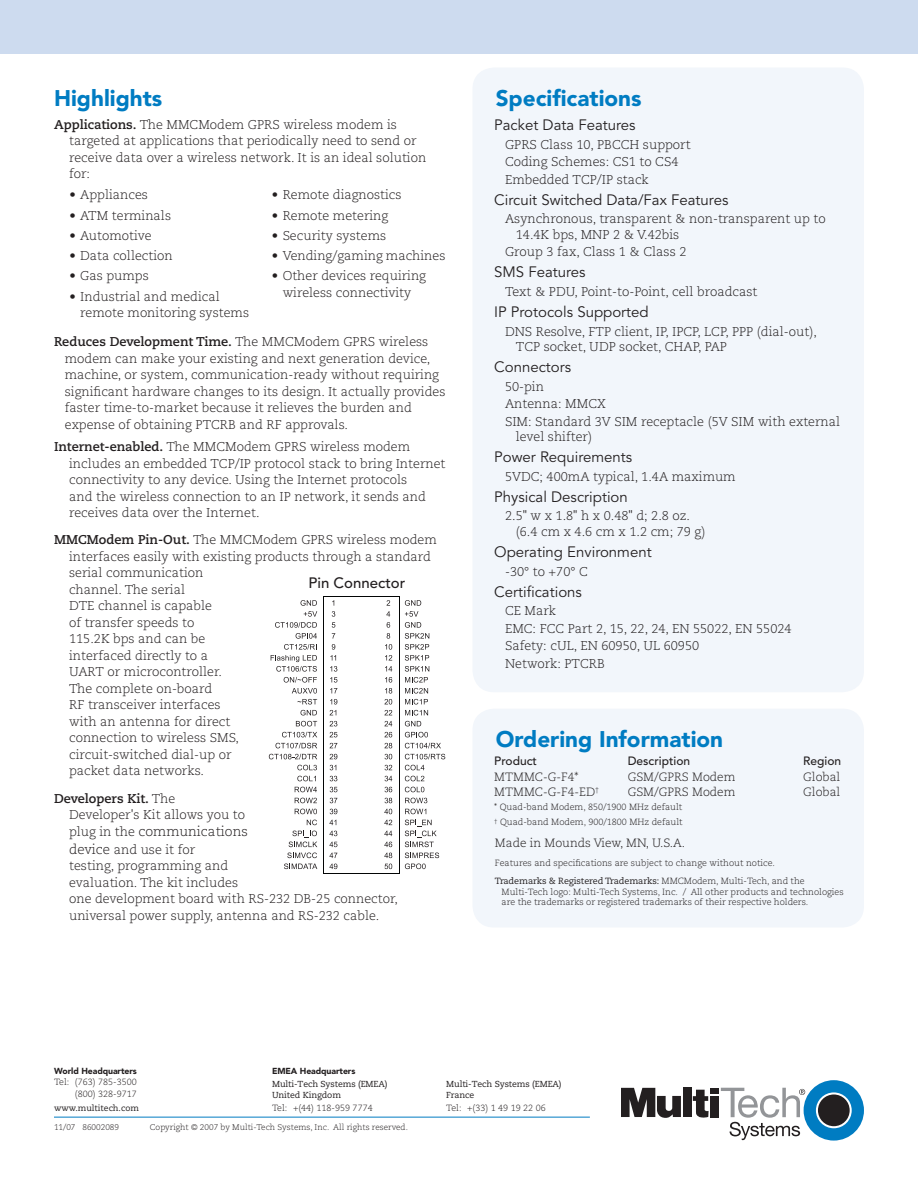
<style>
.page{position:relative;width:918px;height:1188px;background:#fff}
.page>*{position:absolute;margin:0;border:0;box-sizing:border-box;transform-origin:0 0}
.t1{font:900 22.5px "Avenir";color:#007cc2}
.t2{font:15px "Avenir";color:#231f20}
.t3{font:500 15px "Avenir";color:#231f20}
.t4{font:300 13.5px "Caecilia";color:#231f20}
.t5{font:300 12.75px/16.5px "Caecilia";color:#231f20}
.t6{font:300 12px "Caecilia";color:#231f20}
.t7{font:500 12px "Avenir";color:#231f20}
.t8{font:300 9px/11.2px "Caecilia";color:#231f20}
.t9{font:8.7px/10.5px "Caecilia";letter-spacing:-.01em;color:#231f20}
.t10{font:900 8.7px "Avenir";letter-spacing:-.01em;color:#231f20}
.t11{font:8.55px "Caecilia";color:#231f20}
.t12{font:300 8.25px "Caecilia";color:#231f20}
.s1{font-weight:700}
.s2{font-size:12.75px}
.s3{font-size:13.5px}
.s4{font-weight:400}
</style>
<div class="page">
<div style="left:0;top:0;width:918px;height:54px;background:#cddbef"></div>
<hr style="left:54px;top:1117px;width:536px;height:1px;background:#007cc2">
<div style="left:804px;top:1080px;width:60px;height:61px;background:#007cc2;border-radius:50%"></div>
<svg style="left:816px;top:1092px;width:36px;height:36px"></svg>
<div style="left:818px;top:1095px;width:32px;height:31px;background:#231f20;border-radius:50%"></div>
<div style="left:683px;top:1088px;width:9px;height:29px;background:#231f20"></div>
<div style="left:710px;top:1096px;width:9px;height:21px;background:#231f20"></div>
<div style="left:710px;top:1088px;width:9px;height:5px;background:#231f20"></div>
<svg style="left:621px;top:1088px;width:60px;height:30px"></svg>
<svg style="left:693px;top:1090px;width:16px;height:28px"></svg>
<svg style="left:721px;top:1088px;width:84px;height:52px"></svg>
<div style="left:472px;top:709px;width:392px;height:219px;background:#f2f6fb;border-radius:22px"></div>
<div style="left:472px;top:68px;width:392px;height:624px;background:#f2f6fb;border-radius:22px"></div>
<hr style="left:343px;top:596px;width:37px;height:1px;background:#020404">
<hr style="left:343px;top:873px;width:37px;height:1px;background:#020404">
<svg style="left:284px;top:864px;width:33px;height:5px"></svg>
<svg style="left:287px;top:853px;width:30px;height:5px"></svg>
<svg style="left:289px;top:831px;width:28px;height:16px"></svg>
<svg style="left:307px;top:820px;width:10px;height:5px"></svg>
<svg style="left:295px;top:809px;width:22px;height:5px"></svg>
<svg style="left:295px;top:798px;width:22px;height:5px"></svg>
<svg style="left:295px;top:787px;width:22px;height:5px"></svg>
<svg style="left:297px;top:776px;width:19px;height:5px"></svg>
<svg style="left:297px;top:765px;width:20px;height:5px"></svg>
<svg style="left:269px;top:754px;width:48px;height:5px"></svg>
<svg style="left:276px;top:743px;width:41px;height:5px"></svg>
<svg style="left:282px;top:732px;width:35px;height:5px"></svg>
<svg style="left:296px;top:721px;width:21px;height:5px"></svg>
<svg style="left:271px;top:600px;width:46px;height:115px"></svg>
<svg style="left:323px;top:596px;width:20px;height:278px"></svg>
<svg style="left:380px;top:596px;width:65px;height:278px"></svg>
<h1 class="t1" style="left:496px;top:84px;width:147px">Specifications</h1>
<p class="t2" style="left:494px;top:116px;width:143px">Packet Data Features</p>
<p class="t5" style="left:505px;top:136px;width:187px;line-height:17.4px">GPRS Class 10, PBCCH support<br>Coding Schemes: CS1 to CS4<br>Embedded TCP/IP stack</p>
<p class="t2" style="left:494px;top:191px;width:236px">Circuit Switched Data/Fax Features</p>
<p class="t5" style="left:516px;top:212px;width:312px;line-height:15.3px;text-indent:-11px">Asynchronous, transparent &amp; non-transparent up to<br>14.4K bps, MNP 2 &amp; V.42bis</p>
<p class="t5" style="left:505px;top:244px;width:183px">Group 3 fax, Class 1 &amp; Class 2</p>
<p class="t2" style="left:494px;top:263px;width:93px">SMS Features</p>
<p class="t5" style="left:505px;top:283px;width:254px">Text &amp; PDU, Point-to-Point, cell broadcast</p>
<p class="t2" style="left:494px;top:303px;width:156px">IP Protocols Supported</p>
<p class="t5" style="left:516px;top:324px;width:303px;line-height:15.3px;text-indent:-11px">DNS Resolve, FTP client, IP, IPCP, LCP, PPP (dial-out),<br>TCP socket, UDP socket, CHAP, PAP</p>
<p class="t2" style="left:494px;top:358px;width:78px">Connectors</p>
<p class="t5" style="left:505px;top:378px;width:337px;line-height:17.4px">50-pin<br>Antenna: MMCX<br>SIM: Standard 3V SIM receptacle (5V SIM with external</p>
<p class="t5" style="left:516px;top:429px;width:78px">level shifter)</p>
<p class="t2" style="left:494px;top:448px;width:140px">Power Requirements</p>
<p class="t5" style="left:505px;top:468px;width:232px">5VDC; 400mA typical, 1.4A maximum</p>
<p class="t2" style="left:494px;top:488px;width:135px">Physical Description</p>
<p class="t5" style="left:516px;top:509px;width:191px;line-height:15.3px;text-indent:-11px">2.5" w x 1.8" h x 0.48" d; 2.8 oz. (6.4 cm x 4.6 cm x 1.2 cm; 79 g)</p>
<p class="t2" style="left:494px;top:543px;width:159px">Operating Environment</p>
<p class="t5" style="left:505px;top:563px;width:84px">-30° to +70° C</p>
<p class="t2" style="left:494px;top:583px;width:89px">Certifications</p>
<p class="t5" style="left:505px;top:603px;width:288px;line-height:17.4px">CE Mark<br>EMC: FCC Part 2, 15, 22, 24, EN 55022, EN 55024<br>Safety: cUL, EN 60950, UL 60950<br>Network: PTCRB</p>
<h1 class="t1" style="left:54px;top:84px;width:110px">Highlights</h1>
<p class="t5" style="left:69px;top:116px;width:359px;text-indent:-15px"><span class="s1">Applications.</span> The MMCModem GPRS wireless modem is targeted at applications that periodically need to send or receive data over a wireless network. It is an ideal solution for:</p>
<p class="t5" style="left:272px;top:187px;width:131px">• Remote diagnostics</p>
<p class="t5" style="left:272px;top:207px;width:118px">• Remote metering</p>
<p class="t5" style="left:272px;top:228px;width:116px">• Security systems</p>
<p class="t5" style="left:272px;top:248px;width:175px">• Vending/gaming machines</p>
<p class="t5" style="left:272px;top:268px;width:156px;text-align:center">• Other devices requiring wireless connectivity</p>
<p class="t5" style="left:65px;top:334px;width:382px;text-indent:-11px"><span class="s1">Reduces Development Time.</span> The MMCModem GPRS wireless modem can make your existing and next generation device, machine, or system, communication-ready without requiring significant hardware changes to its design. It actually provides faster time-to-market because it relieves the burden and expense of obtaining PTCRB and RF approvals.</p>
<p class="t5" style="left:69px;top:439px;width:378px;text-indent:-15px"><span class="s1">Internet-enabled.</span> The MMCModem GPRS wireless modem includes an embedded TCP/IP protocol stack to bring Internet connectivity to any device. Using the Internet protocols<br>and the wireless connection to an IP network, it sends and receives data over the Internet.</p>
<p class="t5" style="left:69px;top:532px;width:369px;text-indent:-15px"><span class="s1">MMCModem Pin-Out.</span> The MMCModem GPRS wireless modem interfaces easily with existing products through a standard serial communication<br>channel. The serial<br>DTE channel is capable<br>of transfer speeds to<br>115.2K bps and can be<br>interfaced directly to a<br>UART or microcontroller.<br>The complete on-board<br>RF transceiver interfaces<br>with an antenna for direct<br>connection to wireless SMS,<br>circuit-switched dial-up or<br>packet data networks.</p>
<p class="t5" style="left:69px;top:790px;width:178px;text-indent:-15px"><span class="s1">Developers Kit.</span> The<br>Developer's Kit allows you to</p>
<p class="t4" style="left:69px;top:824px;width:180px"><span class="s2">plug in the</span> communications</p>
<p class="t5" style="left:69px;top:841px;width:330px"><span class="s3">device</span> and use it for<br>testing, programming and<br>evaluation. The kit includes<br>one development board with RS-232 DB-25 connector, universal power supply, antenna and RS-232 cable.</p>
<p class="t6" style="left:495px;top:836px;width:192px">Made in Mounds View, MN, U.S.A.</p>
<p class="t5" style="left:69px;top:187px;width:80px">• Appliances</p>
<p class="t5" style="left:69px;top:207px;width:103px">• ATM terminals</p>
<p class="t5" style="left:69px;top:228px;width:84px">• Automotive</p>
<p class="t5" style="left:69px;top:248px;width:105px">• Data collection</p>
<p class="t5" style="left:69px;top:268px;width:81px">• Gas pumps</p>
<p class="t5" style="left:80px;top:288px;width:171px;text-indent:-11px">• Industrial and medical remote monitoring systems</p>
<p class="t3" style="left:309px;top:575px;width:98px">Pin Connector</p>
<h1 class="t1" style="left:496px;top:725px;width:229px">Ordering Information</h1>
<p class="t7" style="left:494px;top:754px;width:44px">Product</p>
<p class="t7" style="left:628px;top:754px;width:64px">Description</p>
<p class="t7" style="left:803px;top:754px;width:40px">Region</p>
<p class="t6" style="left:494px;top:770px;width:86px">MTMMC-G-F4*</p>
<p class="t6" style="left:628px;top:770px;width:109px">GSM/GPRS Modem</p>
<p class="t6" style="left:803px;top:770px;width:39px">Global</p>
<p class="t6" style="left:494px;top:785px;width:106px">MTMMC-G-F4-ED<sup>†</sup></p>
<p class="t6" style="left:628px;top:785px;width:109px">GSM/GPRS Modem</p>
<p class="t6" style="left:803px;top:785px;width:39px">Global</p>
<p class="t8" style="left:494px;top:800px;width:190px;line-height:14.9px">* Quad-band Modem, 850/1900 MHz default <sup>†</sup> Quad-band Modem, 900/1800 MHz default</p>
<p class="t8" style="left:495px;top:854px;width:311px;line-height:18px">Features and specifications are subject to change without notice.<br><span class="s4">Trademarks &amp; Registered Trademarks:</span> MMCModem, Multi-Tech, and the</p>
<p class="t8" style="left:502px;top:886px;width:344px;line-height:10.5px">Multi-Tech logo: Multi-Tech Systems, Inc. / All other products and technologies are the trademarks or registered trademarks of their respective holders.</p>
<p class="t10" style="left:54px;top:1066px;width:84px">World Headquarters</p>
<p class="t8" style="left:54px;top:1077px;width:84px;text-align:right">Tel: (763) 785-3500 (800) 328-9717</p>
<p class="t11" style="left:54px;top:1103px;width:87px">www.multitech.com</p>
<p class="t10" style="left:272px;top:1066px;width:85px">EMEA Headquarters</p>
<p class="t9" style="left:272px;top:1079px;width:117px">Multi-Tech Systems (EMEA)<br>United Kingdom</p>
<p class="t8" style="left:272px;top:1102px;width:102px">Tel: +(44) 118-959 7774</p>
<p class="t12" style="left:54px;top:1122px;width:67px">11/07 86002089</p>
<p class="t12" style="left:150px;top:1122px;width:259px">Copyright © 2007 by Multi-Tech Systems, Inc. All rights reserved.</p>
<p class="t9" style="left:446px;top:1079px;width:117px">Multi-Tech Systems (EMEA)<br>France</p>
<p class="t8" style="left:446px;top:1102px;width:101px">Tel: +(33) 1 49 19 22 06</p>
</div>
